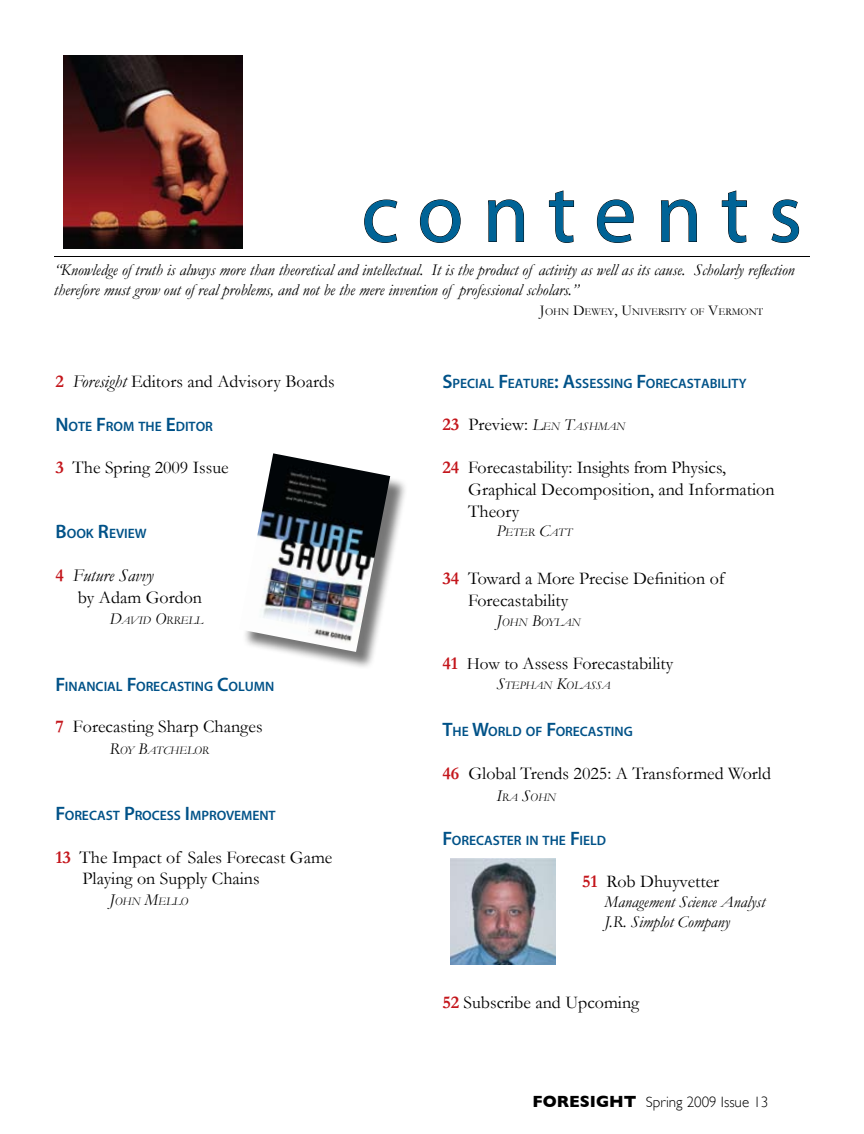
<style>
.page{position:relative;width:864px;height:1134px;background:#fff}
.page>*{position:absolute;margin:0;border:0;box-sizing:border-box;transform-origin:0 0}
.t1{font:84px "Myriad Pro";letter-spacing:.22em;color:#006396}
.t2{font:18px/21.6px "Garamond";color:#000}
.t3{font:italic 16.5px/19.8px "Garamond";color:#000}
.t4{font:300 15px "Gill Sans";color:#000}
.t5{font:600 13.65px "Myriad Pro";color:#005288}
.t6{font:italic 11.55px "Garamond";color:#000}
.t7{font:10.5px "Garamond";color:#000}
.s1{font-size:15px}
.s2{font-weight:700;color:#c4161c}
.s3{font-style:italic}
.s4{font-size:19.5px}
.s5{font-size:16.5px}
.s6{font-style:inherit}
.s7{font-style:italic;font-size:16.5px}
.s8{font-style:italic;font-size:11.55px}
.s9{font-size:17.25px}
.s10{font-weight:700;font-size:16.5px}
</style>
<div class="page">
<svg style="left:364px;top:199px;width:34px;height:44px"></svg>
<svg style="left:420px;top:199px;width:41px;height:44px"></svg>
<svg style="left:488px;top:199px;width:36px;height:43px"></svg>
<svg style="left:549px;top:190px;width:25px;height:53px"></svg>
<svg style="left:597px;top:199px;width:37px;height:44px"></svg>
<svg style="left:661px;top:199px;width:36px;height:43px"></svg>
<svg style="left:722px;top:190px;width:25px;height:53px"></svg>
<svg style="left:771px;top:199px;width:28px;height:44px"></svg>
<hr style="left:54px;top:256px;width:756px;height:1px;background:#000">
<div style="left:241px;top:456px;width:167px;height:213px;background:#000;opacity:.54"></div>
<img style="left:241px;top:453px;width:149px;height:199px">
<img style="left:63px;top:56px;width:180px;height:192px">
<img style="left:450px;top:858px;width:106px;height:106px">
<h1 class="t1" style="left:361px;top:162px;width:442px">contents</h1>
<p class="t3" style="left:54px;top:262px;width:742px">“Knowledge of truth is always more than theoretical and intellectual. It is the product of activity as well as its cause. Scholarly reflection therefore must grow out of real problems, and not be the mere invention of professional scholars.”</p>
<p class="t7" style="left:540px;top:308px;width:225px"><span class="s1">J</span>OHN <span class="s1">D</span>EWEY<span class="s1">, U</span>NIVERSITY OF <span class="s1">V</span>ERMONT</p>
<p class="t2" style="left:55px;top:372px;width:281px"><span class="s2">2</span> <span class="s3">Foresight</span> Editors and Advisory Boards</p>
<p class="t5" style="left:55px;top:418px;width:159px"><span class="s4">N</span>OTE <span class="s4">F</span>ROM THE <span class="s4">E</span>DITOR</p>
<p class="t2" style="left:55px;top:459px;width:175px"><span class="s2">3</span> The Spring 2009 Issue</p>
<p class="t5" style="left:55px;top:525px;width:93px"><span class="s4">B</span>OOK <span class="s4">R</span>EVIEW</p>
<p class="t2" style="left:78px;top:567px;width:126px;text-indent:-23px"><span class="s2">4</span> <span class="s3">Future Savvy<br></span>by Adam Gordon</p>
<p class="t6" style="left:109px;top:617px;width:95px"><span class="s5">D</span>AVID <span class="s5">O</span>RRELL</p>
<p class="t5" style="left:55px;top:678px;width:220px"><span class="s4">F</span>INANCIAL <span class="s4">F</span>ORECASTING <span class="s4">C</span>OLUMN</p>
<p class="t2" style="left:55px;top:718px;width:209px"><span class="s2">7</span> <span class="s6">F</span>orecasting Sharp Changes</p>
<p class="t6" style="left:109px;top:746px;width:101px"><span class="s5">R</span>OY <span class="s5">B</span>ATCHELOR</p>
<p class="t5" style="left:55px;top:808px;width:222px"><span class="s4">F</span>ORECAST <span class="s4">P</span>ROCESS <span class="s4">I</span>MPROVEMENT</p>
<p class="t2" style="left:82px;top:848px;width:252px;text-indent:-27px"><span class="s2">13</span> The Impact of Sales Forecast Game<br>Playing on Supply Chains</p>
<p class="t6" style="left:109px;top:898px;width:80px"><span class="s5">J</span>OHN <span class="s5">M</span>ELLO</p>
<p class="t5" style="left:442px;top:375px;width:306px"><span class="s4">S</span>PECIAL <span class="s4">F</span>EATURE<span class="s4">: A</span>SSESSING <span class="s4">F</span>ORECASTABILITY</p>
<p class="t2" style="left:442px;top:416px;width:184px"><span class="s2">23</span> Preview: <span class="s7">L</span><span class="s8">EN</span> <span class="s7">T</span><span class="s8">ASHMAN</span></p>
<p class="t2" style="left:468px;top:459px;width:308px;text-indent:-26px"><span class="s2">24</span> Forecastability: Insights from Physics,<br>Graphical Decomposition, and Information<br>Theory</p>
<p class="t6" style="left:496px;top:529px;width:77px"><span class="s5">P</span>ETER <span class="s5">C</span>ATT</p>
<p class="t2" style="left:468px;top:567px;width:258px;text-indent:-26px"><span class="s2">34</span> Toward a More Precise Definition of<br>Forecastability</p>
<p class="t6" style="left:496px;top:619px;width:86px"><span class="s5">J</span>OHN <span class="s5">B</span>OYLAN</p>
<p class="t2" style="left:442px;top:654px;width:232px"><span class="s2">41</span> <span class="s9">How to</span> Assess Forecastability</p>
<p class="t6" style="left:496px;top:682px;width:115px"><span class="s5">S</span>TEPHAN <span class="s5">K</span>OLASSA</p>
<p class="t5" style="left:442px;top:724px;width:192px"><span class="s4">T</span>HE <span class="s4">W</span>ORLD OF <span class="s4">F</span>ORECASTING</p>
<p class="t2" style="left:442px;top:765px;width:330px"><span class="s2">46</span> Global Trends 2025: A Transformed World</p>
<p class="t6" style="left:496px;top:793px;width:61px"><span class="s5">I</span>RA <span class="s5">S</span>OHN</p>
<p class="t5" style="left:442px;top:832px;width:165px"><span class="s4">F</span>ORECASTER IN THE <span class="s4">F</span>IELD</p>
<p class="t2" style="left:582px;top:872px;width:139px"><span class="s2">51</span> Rob Dhuyvetter</p>
<p class="t3" style="left:604px;top:894px;width:162px">Management Science Analyst<br>J.R. Simplot Company</p>
<p class="t2" style="left:442px;top:994px;width:198px"><span class="s2">52</span> Subscribe and Upcoming</p>
<p class="t4" style="left:533px;top:1095px;width:237px"><span class="s10">FORESIGHT</span> Spring 2009 Issue 13</p>
</div>
